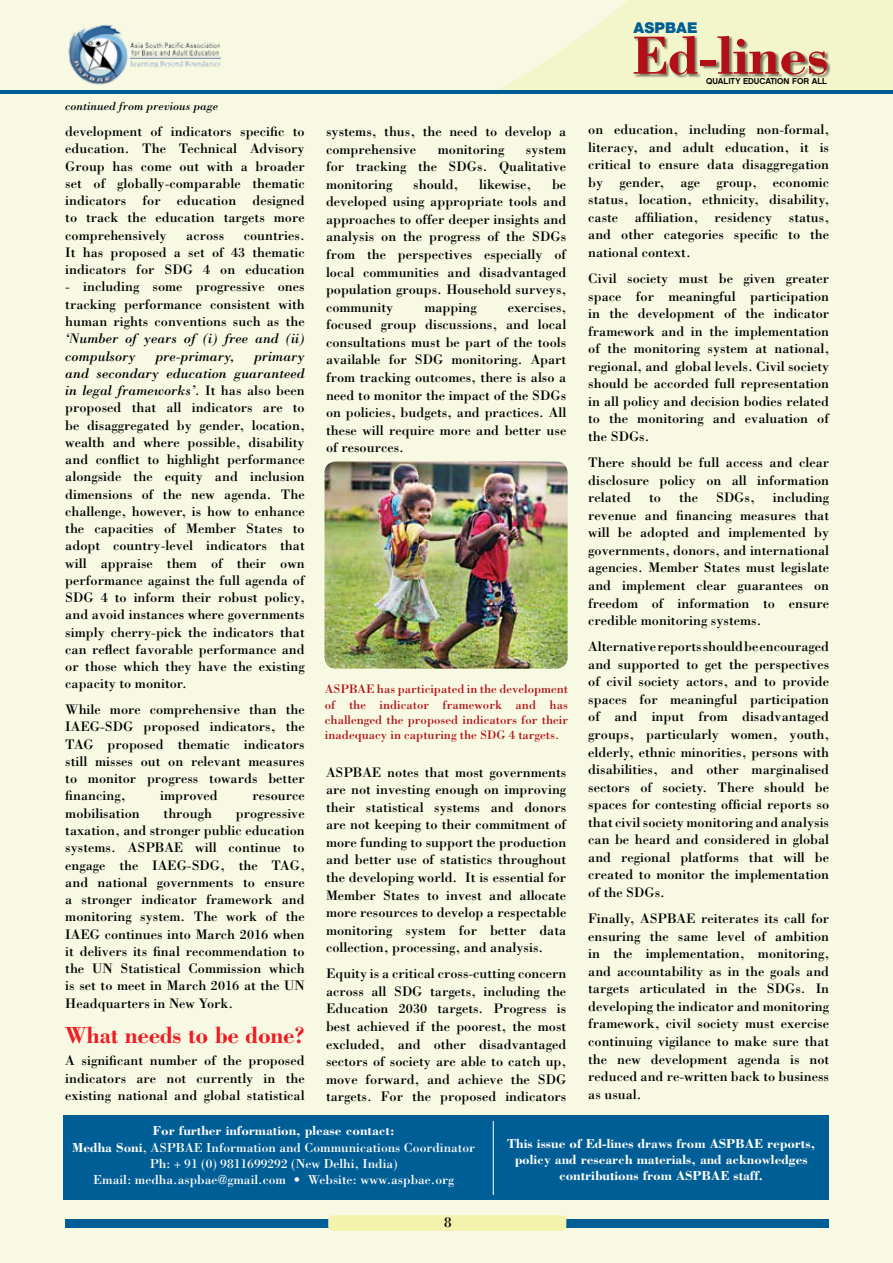
<style>
.page{position:relative;width:893px;height:1263px;background:#fff}
.page>*{position:absolute;margin:0;border:0;box-sizing:border-box;transform-origin:0 0}
.t1{font:700 55.35px "Bodoni";color:#b11116}
.t2{font:700 24px "Bodoni";letter-spacing:-.01em;color:#ed1d24;scale:.96 1}
.t3{font:15px "Bodoni";color:#000}
.t4{font:900 14.85px "Helvetica Neue";letter-spacing:.005em;color:#005e96}
.t5{font:14.25px/17.5px "Bodoni";color:#000;text-align:justify}
.t6{font:italic 14.25px/17.2px "Bodoni";color:#000}
.t7{font:13.5px/16.2px "Bodoni";color:#fff;text-align:center}
.t8{font:700 13.5px/16.2px "Bodoni";color:#fff;text-align:center}
.t9{font:12.75px/15.3px "Bodoni";color:#b11116;text-align:justify}
.t10{font:italic 12px "Bodoni";color:#000}
.t11{font:8.55px "Chalet New York Nineteen Sixty";color:#000}
.s1{font-style:italic}
.s2{font-weight:700}
</style>
<div class="page">
<div style="left:0;top:78px;width:893px;height:1185px;background:#f8f9e3"></div>
<svg style="left:0;top:89px;width:893px;height:5px;background:#317ca3"></svg>
<div style="left:65px;top:1219px;width:764px;height:8px;background:#005e96"></div>
<div style="left:328px;top:1215px;width:238px;height:16px;background:#f4f3ae;border-radius:4px"></div>
<img style="left:324px;top:461px;width:244px;height:208px">
<svg style="left:0;top:0;width:893px;height:89px;background:#f6f7da"></svg>
<div style="left:634px;top:36px;width:197px;height:43px;background:#000;opacity:.5"></div>
<img style="left:64px;top:19px;width:156px;height:68px">
<div style="left:64px;top:1115px;width:765px;height:84px;background:#005e96"></div>
<hr style="left:493px;top:1121px;width:1px;height:74px;background:#fff">
<p class="t4" style="left:634px;top:18px;width:65px">ASPBAE</p>
<p class="t10" style="left:65px;top:99px;width:155px">continued from previous page</p>
<p class="t5" style="left:65px;top:123px;width:241px">development of indicators specific to education. The Technical Advisory Group has come out with a broader set of globally-comparable thematic indicators for education designed to track the education targets more comprehensively</p>
<p class="t5" style="left:65px;top:226px;width:241px;text-indent:179px">countries.<br>It has proposed a set of 43 thematic indicators for SDG 4 on education</p>
<p class="t5" style="left:65px;top:278px;width:241px">- including some progressive ones tracking performance consistent with human rights conventions such as the</p>
<p class="t6" style="left:65px;top:330px;width:241px">‘Number of years of (i) free and (ii) compulsory</p>
<p class="t5" style="left:186px;top:226px;width:39px">across</p>
<p class="t5" style="left:65px;top:347px;width:241px;text-indent:189px"><span class="s1">primary and secondary education guaranteed in legal frameworks’.</span> It has also been proposed that all indicators are to be disaggregated by gender, location, wealth and where possible, disability and conflict to highlight performance alongside the equity and inclusion dimensions of the new agenda. The challenge, however, is how to enhance the capacities of Member States to adopt country-level indicators that will appraise them of their own performance against the full agenda of SDG 4 to inform their robust policy, and avoid instances where governments simply cherry-pick the indicators that can reflect favorable performance and or those which they have the existing capacity to monitor.</p>
<p class="t5" style="left:65px;top:701px;width:241px">While more comprehensive than the IAEG-SDG proposed indicators, the TAG proposed thematic indicators still misses out on relevant measures to monitor progress towards better financing,</p>
<p class="t6" style="left:155px;top:347px;width:81px">pre-primary,</p>
<p class="t5" style="left:160px;top:787px;width:59px">improved</p>
<p class="t5" style="left:253px;top:787px;width:54px">resource</p>
<p class="t5" style="left:65px;top:804px;width:76px">mobilisation</p>
<p class="t5" style="left:164px;top:804px;width:50px">through</p>
<p class="t5" style="left:65px;top:804px;width:241px;text-indent:171px">progressive taxation, and stronger public education systems. ASPBAE will continue to engage the IAEG-SDG, the TAG, and national governments to ensure a stronger indicator framework and monitoring system. The work of the IAEG continues into March 2016 when it delivers its final recommendation to the UN Statistical Commission which is set to meet in March 2016 at the UN Headquarters in New York.</p>
<h2 class="t2" style="left:65px;top:1020px;width:251px">What needs to be done?</h2>
<p class="t5" style="left:65px;top:1051px;width:241px">A significant number of the proposed indicators are not currently in the existing national and global statistical</p>
<p class="t5" style="left:326px;top:122px;width:242px">systems, thus, the need to develop a comprehensive</p>
<p class="t5" style="left:438px;top:140px;width:68px">monitoring</p>
<p class="t5" style="left:326px;top:140px;width:242px;text-indent:200px">system for tracking the SDGs. Qualitative monitoring</p>
<p class="t5" style="left:326px;top:175px;width:242px;text-indent:226px">be developed using appropriate tools and approaches to offer deeper insights and analysis on the progress of the SDGs from the perspectives especially of local communities and disadvantaged population groups. Household surveys, community</p>
<p class="t5" style="left:413px;top:175px;width:47px">should,</p>
<p class="t5" style="left:479px;top:175px;width:54px">likewise,</p>
<p class="t5" style="left:326px;top:298px;width:242px;text-indent:182px">exercises, focused group discussions, and local consultations must be part of the tools available for SDG monitoring. Apart from tracking outcomes, there is also a need to monitor the impact of the SDGs on policies, budgets, and practices. All these will require more and better use of resources.</p>
<p class="t5" style="left:424px;top:298px;width:54px">mapping</p>
<p class="t9" style="left:325px;top:681px;width:245px">ASPBAE has participated in the development of the indicator framework and has challenged the proposed indicators for their inadequacy in capturing the SDG 4 targets.</p>
<p class="t5" style="left:326px;top:763px;width:242px">ASPBAE notes that most governments are not investing enough on improving their statistical systems and donors are not keeping to their commitment of more funding to support the production and better use of statistics throughout the developing world. It is essential for Member States to invest and allocate more resources to develop a respectable monitoring system for better data collection, processing, and analysis.</p>
<p class="t5" style="left:326px;top:964px;width:242px">Equity is a critical cross-cutting concern across all SDG targets, including the Education 2030 targets. Progress is best achieved if the poorest, the most excluded, and other disadvantaged sectors of society are able to catch up, move forward, and achieve the SDG targets. For the proposed indicators</p>
<h1 class="t1" style="left:631px;top:21px;width:199px">Ed-lines</h1>
<p class="t11" style="left:706px;top:76px;width:122px">QUALITY EDUCATION FOR ALL</p>
<p class="t5" style="left:588px;top:120px;width:242px">on education, including non-formal, literacy, and adult education, it is critical to ensure data disaggregation by gender, age group, economic status, location, ethnicity, disability, caste affiliation, residency status, and other categories specific to the national context.</p>
<p class="t5" style="left:588px;top:269px;width:242px">Civil society must be given greater space for meaningful participation in the development of the indicator framework and in the implementation of the monitoring system at national, regional, and global levels. Civil society should be accorded full representation in all policy and decision bodies related to the monitoring and evaluation of the SDGs.</p>
<p class="t5" style="left:588px;top:453px;width:242px">There should be full access and clear disclosure policy on all information related</p>
<p class="t5" style="left:588px;top:488px;width:242px;text-indent:185px">including revenue and financing measures that will be adopted and implemented by governments, donors, and international agencies. Member States must legislate and implement clear guarantees on freedom of information to ensure credible monitoring systems.</p>
<p class="t5" style="left:588px;top:637px;width:242px">Alternative reports should be encouraged and supported to get the perspectives of civil society actors, and to provide spaces for meaningful participation of and input from disadvantaged groups, particularly women, youth, elderly, ethnic minorities, persons with disabilities, and other marginalised sectors of society. There should be spaces for contesting official reports so that civil society monitoring and analysis can be heard and considered in global and regional platforms that will be created to monitor the implementation of the SDGs.</p>
<p class="t5" style="left:588px;top:909px;width:242px">Finally, ASPBAE reiterates its call for ensuring the same level of ambition in the implementation, monitoring, and accountability as in the goals and targets articulated in the SDGs. In developing the indicator and monitoring framework, civil society must exercise continuing vigilance to make sure that the new development agenda is not reduced and re-written back to business as usual.</p>
<p class="t5" style="left:649px;top:488px;width:13px">to</p>
<p class="t5" style="left:679px;top:488px;width:20px">the</p>
<p class="t5" style="left:716px;top:488px;width:40px">SDGs,</p>
<p class="t7" style="left:72px;top:1123px;width:404px"><span class="s2">For further information, please contact:<br>Medha Soni</span>, ASPBAE Information and Communications Coordinator Ph: + 91 (0) 9811699292 (New Delhi, India)<br>Email: medha.aspbae@gmail.com • Website: www.aspbae.org</p>
<p class="t3" style="left:444px;top:1213px;width:9px">8</p>
<p class="t8" style="left:507px;top:1135px;width:309px">This issue of Ed-lines draws from ASPBAE reports, policy and research materials, and acknowledges contributions from ASPBAE staff.</p>
</div>
